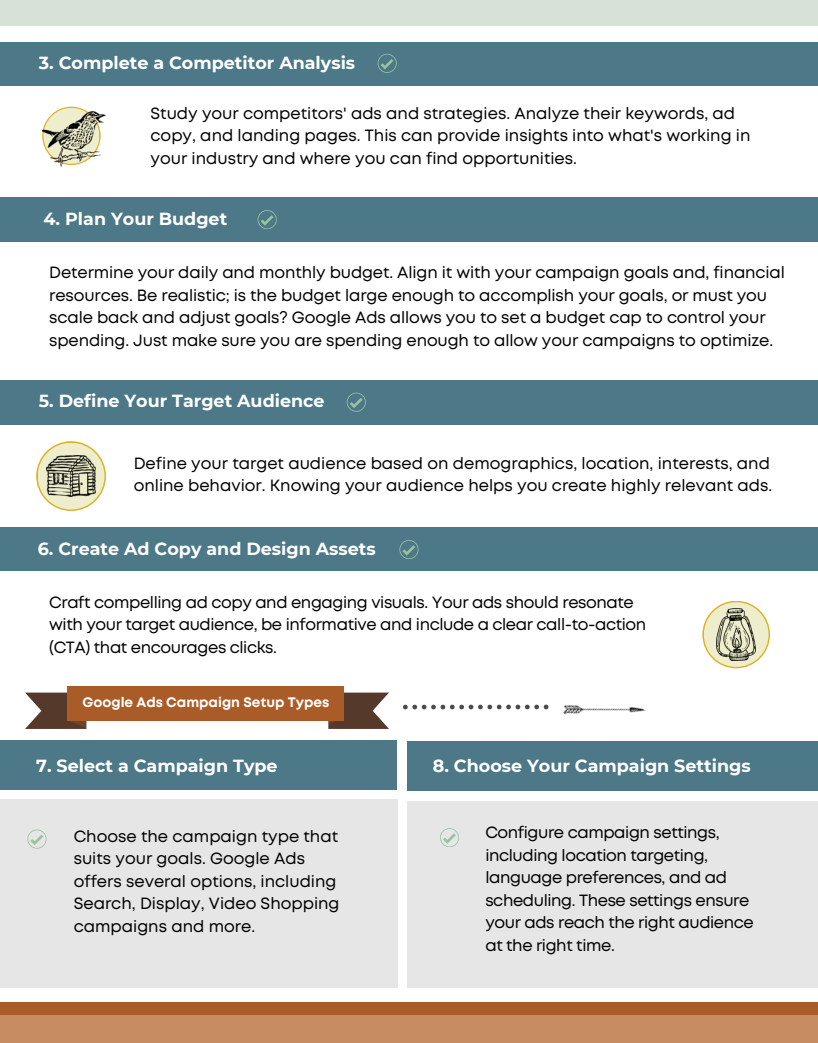
<style>
.page{position:relative;width:818px;height:1043px;background:#fff}
.page>*{position:absolute;margin:0;border:0;box-sizing:border-box;transform-origin:0 0}
.t1{font:700 24px "Montserrat";color:#fff}
.t2{font:700 17.5px "Montserrat";color:#fff}
.t3{font:16.25px/22.5px "Mont";letter-spacing:-.005em;color:#000}
.t4{font:16.25px/22.5px "Mont";letter-spacing:-.025em;color:#000}
.t5{font:700 13.75px "Mont";color:#fff}
</style>
<div class="page">
<div style="left:0;top:42px;width:818px;height:43px;background:#4c7887"></div>
<div style="left:0;top:0;width:818px;height:26px;background:#d7e1d7"></div>
<div style="left:0;top:1002px;width:818px;height:40px;background:#a95b28"></div>
<div style="left:0;top:380px;width:817px;height:44px;background:#4c7887"></div>
<div style="left:0;top:527px;width:818px;height:43px;background:#4c7887"></div>
<div style="left:0;top:799px;width:397px;height:189px;background:#e6e6e6"></div>
<div style="left:407px;top:741px;width:411px;height:49px;background:#4c7887"></div>
<div style="left:407px;top:801px;width:411px;height:187px;background:#e6e6e6"></div>
<div style="left:0;top:740px;width:397px;height:50px;background:#4c7887"></div>
<svg style="left:36px;top:441px;width:70px;height:70px"></svg>
<div style="left:38px;top:442px;width:66px;height:67px;background:#efeecc;border-radius:50%"></div>
<img style="left:47px;top:455px;width:48px;height:42px">
<div style="left:0;top:1015px;width:818px;height:27px;background:#c78c5f"></div>
<svg style="left:25px;top:692px;width:61px;height:37px"></svg>
<svg style="left:328px;top:692px;width:61px;height:37px"></svg>
<div style="left:68px;top:686px;width:276px;height:34px;background:#a95b28"></div>
<svg style="left:702px;top:600px;width:68px;height:68px"></svg>
<div style="left:703px;top:602px;width:65px;height:65px;background:#efeecc;border-radius:50%"></div>
<img style="left:716px;top:608px;width:39px;height:52px">
<img style="left:563px;top:704px;width:82px;height:11px">
<svg style="left:403px;top:704px;width:145px;height:5px"></svg>
<div style="left:0;top:197px;width:818px;height:45px;background:#4c7887"></div>
<div style="left:43px;top:108px;width:56px;height:56px;background:#efeecc;border-radius:50%"></div>
<img style="left:42px;top:112px;width:63px;height:54px">
<svg style="left:377px;top:54px;width:19px;height:18px"></svg>
<svg style="left:257px;top:210px;width:19px;height:19px"></svg>
<svg style="left:347px;top:392px;width:18px;height:19px"></svg>
<svg style="left:399px;top:540px;width:19px;height:18px"></svg>
<svg style="left:27px;top:829px;width:19px;height:19px"></svg>
<svg style="left:440px;top:828px;width:18px;height:19px"></svg>
<p class="t2" style="left:39px;top:52px;width:318px">3. Complete a Competitor Analysis</p>
<p class="t3" style="left:150px;top:103px;width:601px">Study your competitors' ads and strategies. Analyze their keywords, ad copy, and landing pages. This can provide insights into what's working in your industry and where you can find opportunities.</p>
<p class="t2" style="left:44px;top:208px;width:185px">4. Plan Your Budget</p>
<p class="t3" style="left:49px;top:262px;width:737px">Determine your daily and monthly budget. Align it with your campaign goals and, financial resources. Be realistic; is the budget large enough to accomplish your goals, or must you scale back and adjust goals? Google Ads allows you to set a budget cap to control your spending. Just make sure you are spending enough to allow your campaigns to optimize.</p>
<p class="t2" style="left:39px;top:390px;width:287px">5. Define Your Target Audience</p>
<p class="t3" style="left:134px;top:453px;width:640px">Define your target audience based on demographics, location, interests, and online behavior. Knowing your audience helps you create highly relevant ads.</p>
<p class="t2" style="left:38px;top:538px;width:339px">6. Create Ad Copy and Design Assets</p>
<p class="t1" style="left:42px;top:540px;width:379px">2. Conduct Keyword Research</p>
<p class="t4" style="left:49px;top:592px;width:598px">Craft compelling ad copy and engaging visuals. Your ads should resonate with your target audience, be informative and include a clear call-to-action (CTA) that encourages clicks.</p>
<p class="t5" style="left:82px;top:697px;width:248px">Google Ads Campaign Setup Types</p>
<p class="t2" style="left:36px;top:754px;width:243px">7. Select a Campaign Type</p>
<p class="t3" style="left:74px;top:825px;width:267px">Choose the campaign type that suits your goals. Google Ads offers several options, including<br>Search, Display, Video Shopping campaigns and more.</p>
<p class="t2" style="left:433px;top:755px;width:319px">8. Choose Your Campaign Settings</p>
<p class="t4" style="left:485px;top:822px;width:270px">Configure campaign settings, including location targeting, language preferences, and ad scheduling. These settings ensure your ads reach the right audience at the right time.</p>
</div>
